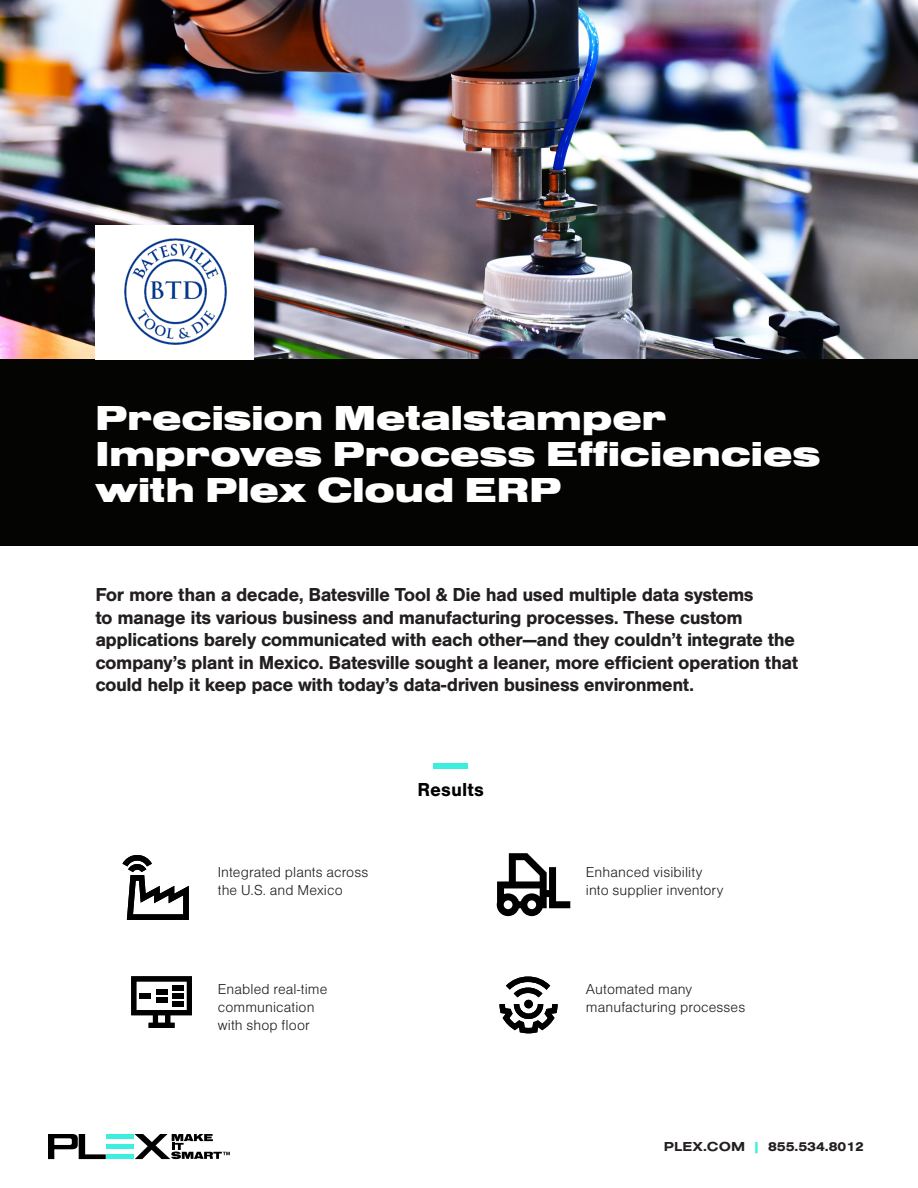
<style>
.page{position:relative;width:918px;height:1188px;background:#fff}
.page>*{position:absolute;margin:0;border:0;box-sizing:border-box;transform-origin:0 0}
.t1{font:900 36px/36px "Nimbus San Ext";color:#fff}
.t2{font:700 19.5px/22.5px "Nimbus San";letter-spacing:-.03em;color:#231f20}
.t3{font:700 19.5px "Nimbus San";color:#000}
.t4{font:300 15px/18px "Nimbus San D";letter-spacing:.005em;color:#231f20}
.t5{font:700 13.5px "Nimbus San Ext";color:#231f20}
.s1{color:#3beedd}
</style>
<div class="page">
<img style="left:0;top:0;width:918px;height:360px">
<svg style="left:497px;top:853px;width:73px;height:63px"></svg>
<div style="left:0;top:360px;width:918px;height:186px;background:#040503"></div>
<div style="left:433px;top:764px;width:35px;height:6px;background:#3beedd"></div>
<div style="left:95px;top:225px;width:159px;height:135px;background:#fff"></div>
<svg style="left:48px;top:1134px;width:58px;height:25px"></svg>
<div style="left:107px;top:1154px;width:27px;height:5px;background:#3beedd"></div>
<div style="left:107px;top:1134px;width:27px;height:5px;background:#3beedd"></div>
<div style="left:107px;top:1144px;width:27px;height:5px;background:#3beedd"></div>
<svg style="left:135px;top:1134px;width:95px;height:25px"></svg>
<img style="left:124px;top:238px;width:103px;height:107px">
<svg style="left:506px;top:977px;width:44px;height:20px"></svg>
<svg style="left:499px;top:1004px;width:59px;height:29px"></svg>
<div style="left:524px;top:1000px;width:9px;height:8px;background:#000;border-radius:50%"></div>
<svg style="left:122px;top:855px;width:67px;height:65px"></svg>
<svg style="left:131px;top:976px;width:61px;height:52px"></svg>
<div style="left:140px;top:993px;width:11px;height:5px;background:#000"></div>
<div style="left:156px;top:990px;width:11px;height:5px;background:#000"></div>
<div style="left:156px;top:998px;width:11px;height:5px;background:#000"></div>
<div style="left:172px;top:986px;width:12px;height:5px;background:#000"></div>
<div style="left:172px;top:994px;width:12px;height:5px;background:#000"></div>
<div style="left:172px;top:1002px;width:12px;height:5px;background:#000"></div>
<h1 class="t1" style="left:95px;top:400px;width:726px">Precision Metalstamper<br>Improves Process Efficiencies with Plex Cloud ERP</h1>
<p class="t2" style="left:95px;top:583px;width:704px">For more than a decade, Batesville Tool &amp; Die had used multiple data systems<br>to manage its various business and manufacturing processes. These custom applications barely communicated with each other—and they couldn’t integrate the company’s plant in Mexico. Batesville sought a leaner, more efficient operation that could help it keep pace with today’s data-driven business environment.</p>
<p class="t4" style="left:218px;top:864px;width:152px">Integrated plants across the U.S. and Mexico</p>
<p class="t4" style="left:218px;top:981px;width:111px">Enabled real-time communication with shop floor</p>
<p class="t3" style="left:417px;top:779px;width:68px">Results</p>
<p class="t4" style="left:586px;top:864px;width:139px">Enhanced visibility into supplier inventory</p>
<p class="t4" style="left:586px;top:981px;width:161px">Automated many manufacturing processes</p>
<p class="t5" style="left:664px;top:1137px;width:202px">PLEX.COM <span class="s1">|</span> 855.534.8012</p>
</div>
